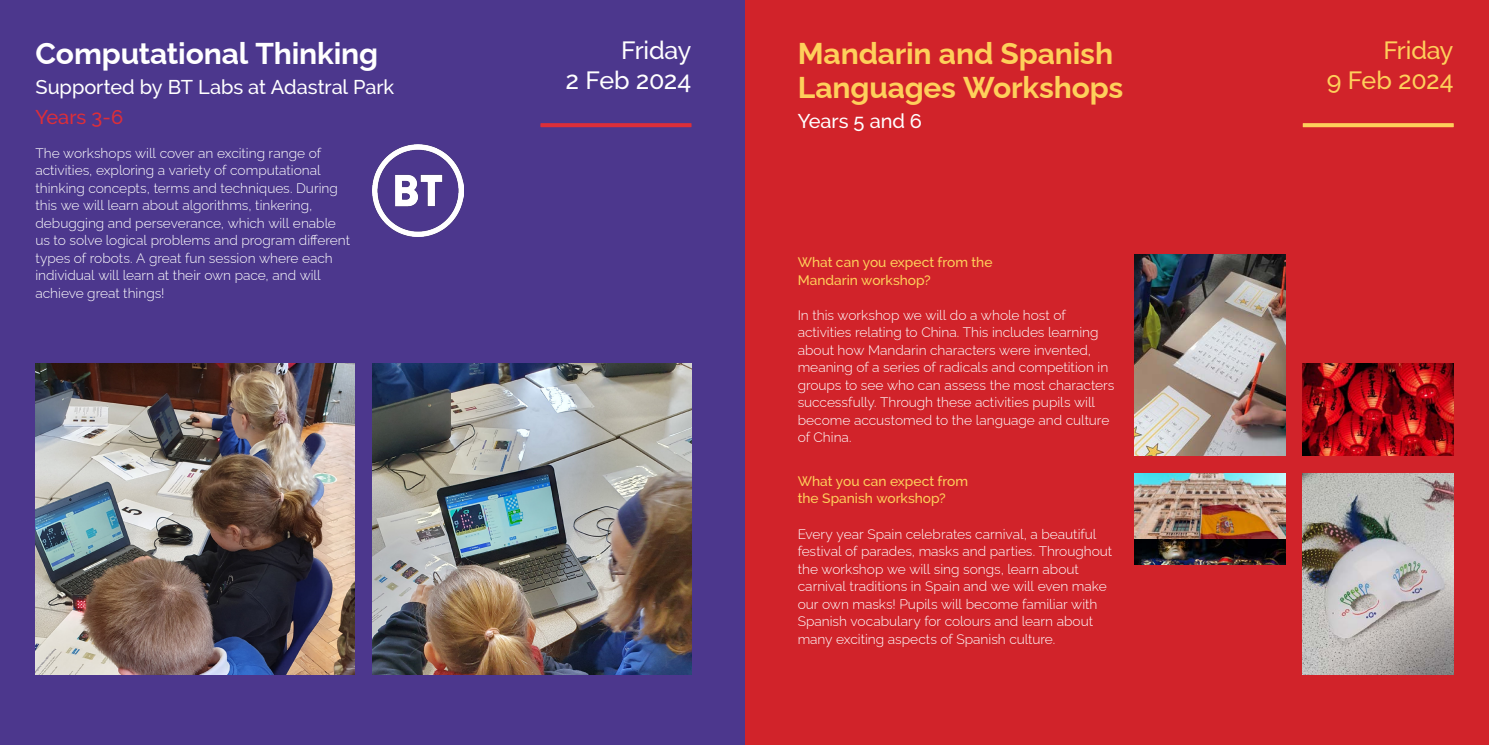
<style>
.page{position:relative;width:1489px;height:745px;background:#fff}
.page>*{position:absolute;margin:0;border:0;box-sizing:border-box;transform-origin:0 0}
.t1{font:100 30px "Raleway";letter-spacing:-.005em;color:#fed05b}
.t2{font:100 30px "Raleway";letter-spacing:-.005em;color:#fff}
.t3{font:500 25px "Raleway";letter-spacing:-.015em;color:#fff}
.t4{font:500 25px "Raleway";letter-spacing:-.015em;color:#fed05b}
.t5{font:500 20px "Raleway";letter-spacing:-.005em;color:#fff}
.t6{font:500 20px "Raleway";letter-spacing:-.005em;color:#dd2e39}
.t7{font:100 13.75px/17.5px "Raleway";color:#fff}
.t8{font:500 13.75px/17.5px "Raleway";color:#fed05b}
</style>
<div class="page">
<div style="left:744px;top:0;width:744px;height:744px;background:#d1232a"></div>
<div style="left:0;top:0;width:744px;height:744px;background:#4c378d"></div>
<img style="left:35px;top:363px;width:319px;height:310px">
<img style="left:372px;top:363px;width:319px;height:310px">
<img style="left:1134px;top:254px;width:150px;height:201px">
<img style="left:1302px;top:473px;width:151px;height:200px">
<img style="left:1134px;top:473px;width:150px;height:66px">
<img style="left:1302px;top:363px;width:151px;height:92px">
<img style="left:1134px;top:539px;width:150px;height:25px">
<img style="left:372px;top:145px;width:91px;height:91px">
<svg style="left:540px;top:123px;width:151px;height:4px"></svg>
<svg style="left:1302px;top:123px;width:151px;height:4px"></svg>
<p class="t2" style="left:35px;top:29px;width:344px">Computational Thinking</p>
<p class="t5" style="left:35px;top:75px;width:360px">Supported by BT Labs at Adastral Park</p>
<p class="t6" style="left:35px;top:105px;width:89px">Years 3-6</p>
<p class="t7" style="left:35px;top:142px;width:316px">The workshops will cover an exciting range of activities, exploring a variety of computational thinking concepts, terms and techniques. During this we will learn about algorithms, tinkering, debugging and perseverance, which will enable us to solve logical problems and program different types of robots. A great fun session where each individual will learn at their own pace, and will achieve great things!</p>
<p class="t3" style="left:621px;top:36px;width:72px">Friday</p>
<p class="t3" style="left:565px;top:66px;width:127px">2 Feb 2024</p>
<p class="t1" style="left:797px;top:29px;width:317px">Mandarin and Spanish</p>
<p class="t1" style="left:797px;top:63px;width:327px">Languages Workshops</p>
<p class="t5" style="left:797px;top:109px;width:126px">Years 5 and 6</p>
<p class="t8" style="left:797px;top:253px;width:196px">What can you expect from the</p>
<p class="t8" style="left:797px;top:271px;width:135px">Mandarin workshop?</p>
<p class="t7" style="left:797px;top:304px;width:318px">In this workshop we will do a whole host of activities relating to China. This includes learning about how Mandarin characters were invented, meaning of a series of radicals and competition in groups to see who can assess the most characters successfully. Through these activities pupils will become accustomed to the language and culture of China.</p>
<p class="t8" style="left:797px;top:472px;width:172px">What you can expect from the Spanish workshop?</p>
<p class="t7" style="left:797px;top:523px;width:316px">Every year Spain celebrates carnival, a beautiful festival of parades, masks and parties. Throughout the workshop we will sing songs, learn about carnival traditions in Spain and we will even make our own masks! Pupils will become familiar with Spanish vocabulary for colours and learn about many exciting aspects of Spanish culture.</p>
<p class="t4" style="left:1383px;top:36px;width:72px">Friday</p>
<p class="t4" style="left:1326px;top:66px;width:128px">9 Feb 2024</p>
</div>
